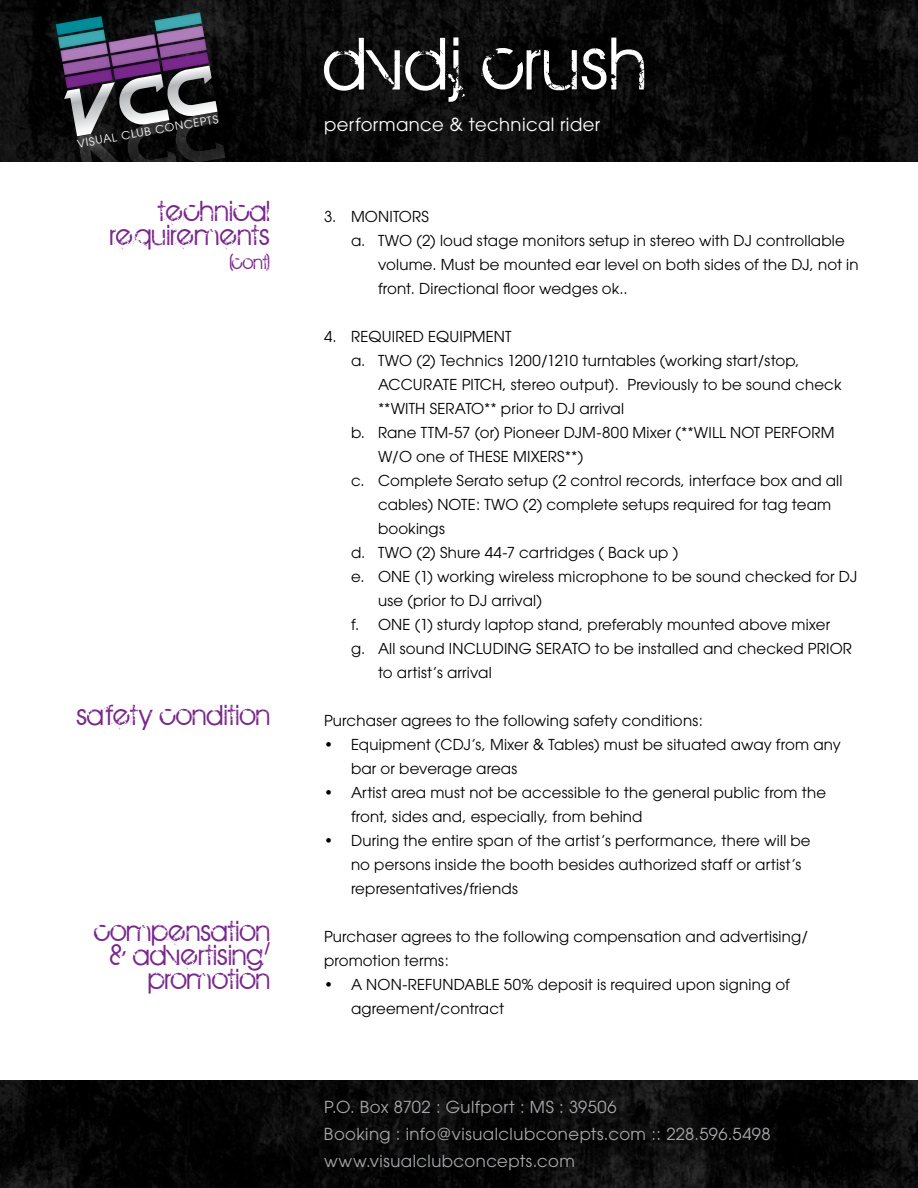
<style>
.page{position:relative;width:918px;height:1188px;background:#fff}
.page>*{position:absolute;margin:0;border:0;box-sizing:border-box;transform-origin:0 0}
.t1{font:81px "BIRTHOFAHERO";letter-spacing:.04em;color:#fff}
.t2{font:31.5px/24px "BIRTHOFAHERO";letter-spacing:.02em;color:#78278b;text-align:right}
.t3{font:21px "BIRTHOFAHERO";color:#78278b}
.t4{font:18px "Avant Garde";letter-spacing:.025em;color:#fff}
.t5{font:16.5px/27px "Avant Garde";letter-spacing:.03em;color:#a7a9ac}
.t6{font:15px/24px "Avant Garde";letter-spacing:.01em;color:#000}
.t7{font:11.1px "Avant Garde";color:#fff}
</style>
<div class="page">
<img style="left:0;top:0;width:918px;height:162px">
<img style="left:50px;top:90px;width:6px;height:13px">
<img style="left:48px;top:77px;width:8px;height:13px">
<img style="left:46px;top:63px;width:10px;height:14px">
<img style="left:140px;top:0;width:77px;height:12px">
<img style="left:43px;top:50px;width:13px;height:13px">
<img style="left:41px;top:1px;width:77px;height:49px">
<img style="left:228px;top:145px;width:8px;height:14px">
<svg style="left:56px;top:12px;width:172px;height:150px;background:#443f4f"></svg>
<img style="left:168px;top:159px;width:68px;height:3px">
<img style="left:0;top:1080px;width:918px;height:108px">
<p class="t7" style="left:76px;top:137px;width:144px;rotate:-10deg">VISUAL CLUB CONCEPTS</p>
<h2 class="t2" style="left:110px;top:198px;width:161px">technical requirements</h2>
<h3 class="t3" style="left:230px;top:250px;width:41px">(cont)</h3>
<h2 class="t2" style="left:77px;top:702px;width:195px">safety condition</h2>
<h2 class="t2" style="left:94px;top:918px;width:177px">compensation &amp; advertising/ promotion</h2>
<h1 class="t1" style="left:324px;top:19px;width:324px">dvdj crush</h1>
<p class="t4" style="left:324px;top:114px;width:278px">performance &amp; technical rider</p>
<p class="t6" style="left:324px;top:205px;width:106px">3. MONITORS</p>
<p class="t6" style="left:351px;top:229px;width:495px">a. TWO (2) loud stage monitors setup in stereo with DJ controllable</p>
<p class="t6" style="left:378px;top:253px;width:482px">volume. Must be mounted ear level on both sides of the DJ, not in</p>
<p class="t6" style="left:378px;top:277px;width:251px">front. Directional floor wedges ok..</p>
<p class="t6" style="left:324px;top:325px;width:189px">4. REQUIRED EQUIPMENT</p>
<p class="t6" style="left:351px;top:349px;width:450px">a. TWO (2) Technics 1200/1210 turntables (working start/stop,</p>
<p class="t6" style="left:378px;top:373px;width:465px">ACCURATE PITCH, stereo output). Previously to be sound check</p>
<p class="t6" style="left:378px;top:397px;width:248px">**WITH SERATO** prior to DJ arrival</p>
<p class="t6" style="left:351px;top:421px;width:485px">b. Rane TTM-57 (or) Pioneer DJM-800 Mixer (**WILL NOT PERFORM</p>
<p class="t6" style="left:378px;top:445px;width:207px">W/O one of THESE MIXERS**)</p>
<p class="t6" style="left:351px;top:469px;width:493px">c. Complete Serato setup (2 control records, interface box and all</p>
<p class="t6" style="left:378px;top:493px;width:455px">cables) NOTE: TWO (2) complete setups required for tag team</p>
<p class="t6" style="left:378px;top:517px;width:68px">bookings</p>
<p class="t6" style="left:351px;top:541px;width:329px">d. TWO (2) Shure 44-7 cartridges ( Back up )</p>
<p class="t6" style="left:351px;top:565px;width:508px">e. ONE (1) working wireless microphone to be sound checked for DJ</p>
<p class="t6" style="left:378px;top:589px;width:165px">use (prior to DJ arrival)</p>
<p class="t6" style="left:351px;top:613px;width:481px">f. ONE (1) sturdy laptop stand, preferably mounted above mixer</p>
<p class="t6" style="left:351px;top:637px;width:503px">g. All sound INCLUDING SERATO to be installed and checked PRIOR</p>
<p class="t6" style="left:378px;top:661px;width:115px">to artist’s arrival</p>
<p class="t6" style="left:324px;top:709px;width:381px">Purchaser agrees to the following safety conditions:</p>
<p class="t6" style="left:351px;top:733px;width:491px;text-indent:-27px">• Equipment (CDJ’s, Mixer &amp; Tables) must be situated away from any bar or beverage areas</p>
<p class="t6" style="left:351px;top:781px;width:477px;text-indent:-27px">• Artist area must not be accessible to the general public from the front, sides and, especially, from behind</p>
<p class="t6" style="left:351px;top:829px;width:461px;text-indent:-27px">• During the entire span of the artist’s performance, there will be no persons inside the booth besides authorized staff or artist’s representatives/friends</p>
<p class="t6" style="left:324px;top:925px;width:486px">Purchaser agrees to the following compensation and advertising/ promotion terms:</p>
<p class="t6" style="left:351px;top:973px;width:440px;text-indent:-27px">• A NON-REFUNDABLE 50% deposit is required upon signing of agreement/contract</p>
<p class="t5" style="left:324px;top:1094px;width:448px">P.O. Box 8702 : Gulfport : MS : 39506<br>Booking : info@visualclubconepts.com :: 228.596.5498 www.visualclubconcepts.com</p>
</div>
